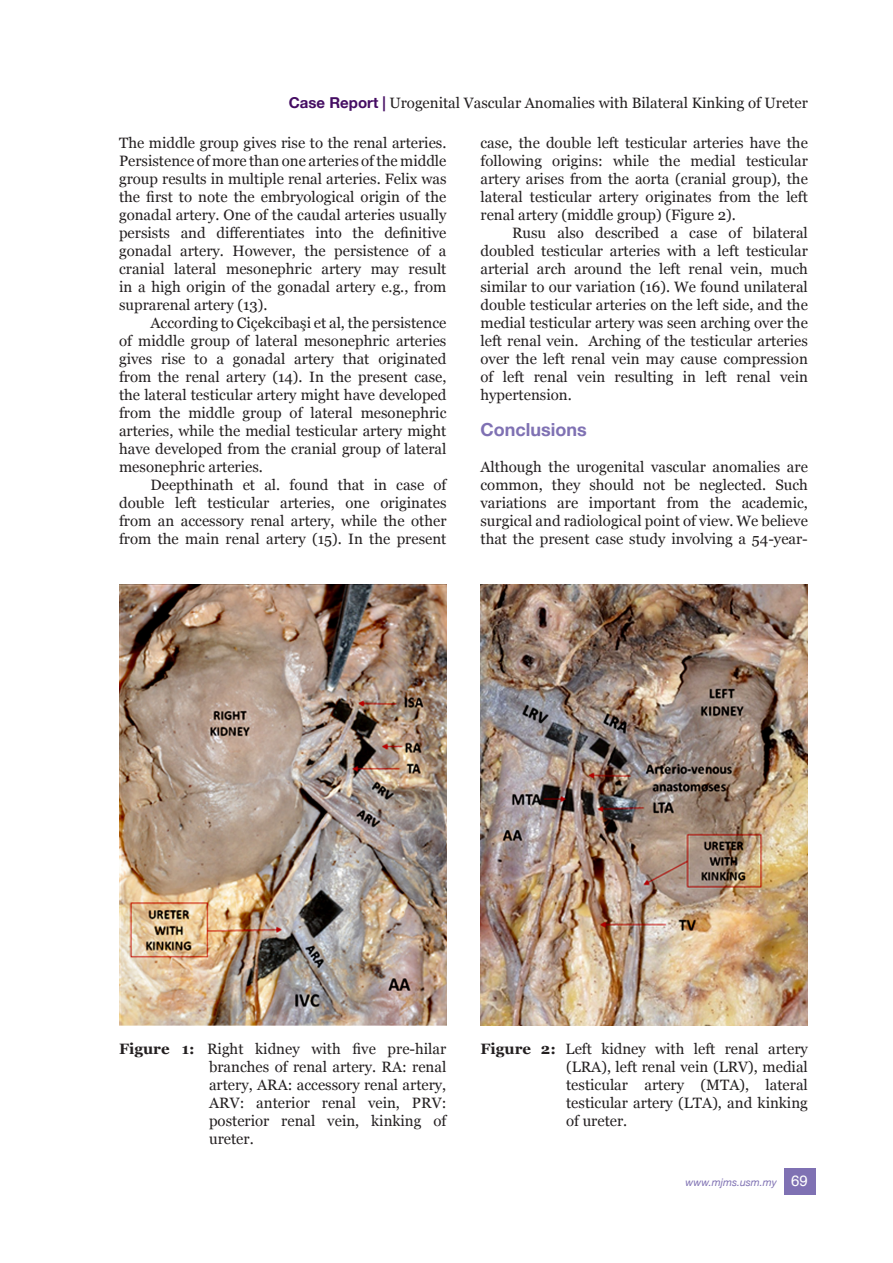
<style>
.page{position:relative;width:893px;height:1263px;background:#fff}
.page>*{position:absolute;margin:0;border:0;box-sizing:border-box;transform-origin:0 0}
.subtitle{font:700 18px "Helvetica Neue";color:#7f71b3}
.bodyText{font:15px/18px "Georgia";color:#231f20;text-align:justify}
.t1{font:15px "Helvetica";color:#fff}
.t2{font:italic 10.5px "Helvetica Neue";color:#7f71b3}
.s1{font-family:"Helvetica Neue";font-weight:700;color:#440c62}
.s2{font-weight:700}
</style>
<div class="page">
<div style="left:784px;top:1168px;width:31px;height:27px;background:#7f71b3"></div>
<img style="left:119px;top:584px;width:327px;height:442px">
<img style="left:480px;top:584px;width:328px;height:442px">
<p class="bodyText" style="left:289px;top:94px;width:520px"><span class="s1">Case Report |</span> Urogenital Vascular Anomalies with Bilateral Kinking of Ureter</p>
<p class="bodyText" style="left:119px;top:134px;width:329px">The middle group gives rise to the renal arteries.<br>Persistence of more than one arteries of the middle group results in multiple renal arteries. Felix was the first to note the embryological origin of the gonadal artery. One of the caudal arteries usually persists and differentiates into the definitive gonadal artery. However, the persistence of a cranial lateral mesonephric artery may result in a high origin of the gonadal artery e.g., from suprarenal artery (13).</p>
<p class="bodyText" style="left:119px;top:314px;width:329px;text-indent:32px">According to Ciçekcibaşi et al, the persistence of middle group of lateral mesonephric arteries gives rise to a gonadal artery that originated from the renal artery (14). In the present case, the lateral testicular artery might have developed from the middle group of lateral mesonephric arteries, while the medial testicular artery might have developed from the cranial group of lateral mesonephric arteries.</p>
<p class="bodyText" style="left:119px;top:476px;width:329px;text-indent:32px">Deepthinath et al. found that in case of double left testicular arteries, one originates from an accessory renal artery, while the other from the main renal artery (15). In the present</p>
<p class="bodyText" style="left:480px;top:134px;width:329px">case, the double left testicular arteries have the following origins: while the medial testicular artery arises from the aorta (cranial group), the lateral testicular artery originates from the left renal artery (middle group) (Figure 2).</p>
<p class="bodyText" style="left:480px;top:224px;width:329px;text-indent:32px">Rusu also described a case of bilateral doubled testicular arteries with a left testicular arterial arch around the left renal vein, much similar to our variation (16). We found unilateral double testicular arteries on the left side, and the medial testicular artery was seen arching over the left renal vein. Arching of the testicular arteries over the left renal vein may cause compression of left renal vein resulting in left renal vein hypertension.</p>
<p class="subtitle" style="left:480px;top:418px;width:108px">Conclusions</p>
<p class="bodyText" style="left:480px;top:458px;width:329px">Although the urogenital vascular anomalies are common, they should not be neglected. Such variations are important from the academic, surgical and radiological point of view. We believe that the present case study involving a 54-year-</p>
<p class="bodyText" style="left:209px;top:1040px;width:239px;text-indent:-90px"><span class="s2">Figure 1:</span> Right kidney with five pre-hilar branches of renal artery. RA: renal artery, ARA: accessory renal artery, ARV: anterior renal vein, PRV: posterior renal vein, kinking of ureter.</p>
<p class="bodyText" style="left:566px;top:1040px;width:243px;text-indent:-86px"><span class="s2">Figure 2:</span> Left kidney with left renal artery (LRA), left renal vein (LRV), medial testicular artery (MTA), lateral testicular artery (LTA), and kinking of ureter.</p>
<p class="t2" style="left:686px;top:1176px;width:93px">www.mjms.usm.my</p>
<p class="t1" style="left:791px;top:1169px;width:18px">69</p>
</div>
